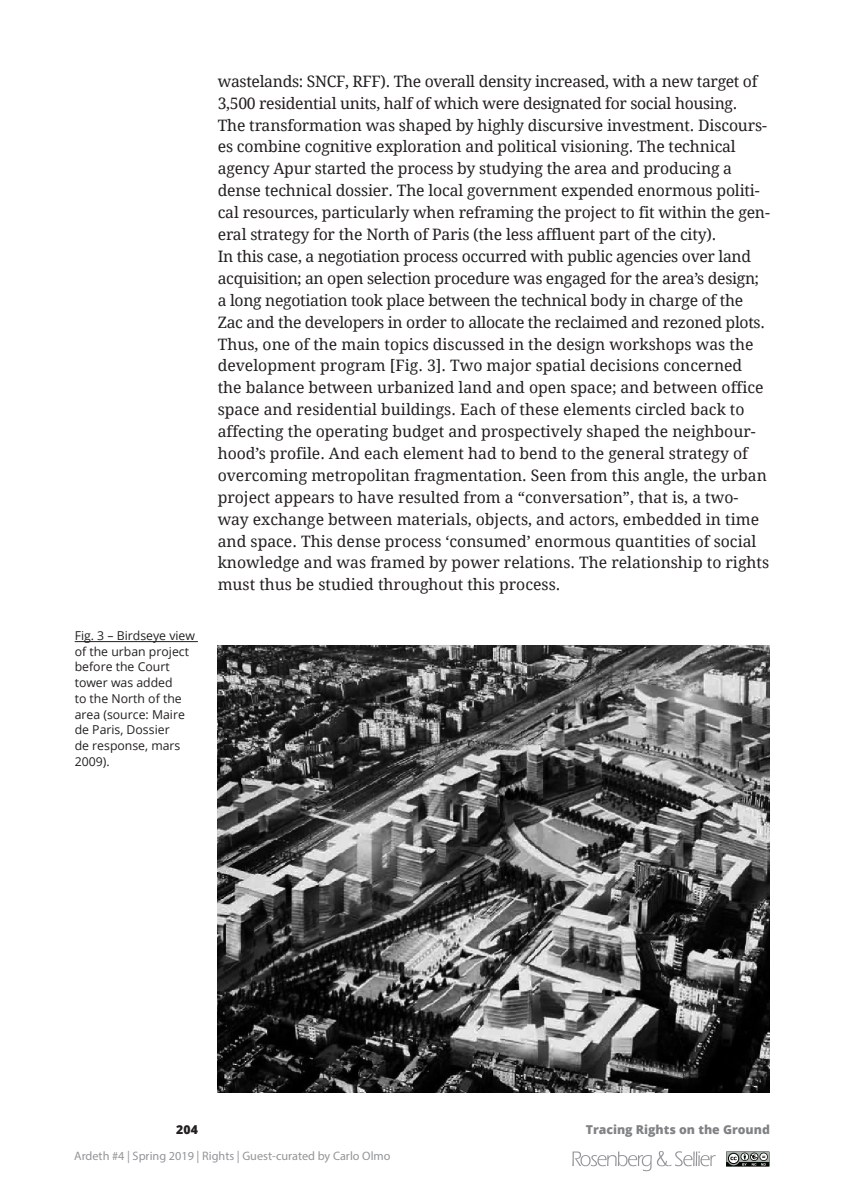
<style>
.page{position:relative;width:843px;height:1190px;background:#fff}
.page>*{position:absolute;margin:0;border:0;box-sizing:border-box;transform-origin:0 0}
.t1{font:15.75px/21.9px "Droid Serif";letter-spacing:-.01em;color:#231f20}
.t2{font:12.25px/15.8px "Open Sans";color:#231f20}
.t3{font:12.25px "Myriad Pro";color:#939598}
.t4{font:800 12.25px "Open Sans";color:#808285}
.t5{font:800 12.25px "Open Sans";color:#231f20}
</style>
<div class="page">
<img style="left:217px;top:645px;width:552px;height:447px">
<hr style="left:75px;top:641px;width:123px;height:1px;background:#231f20">
<svg style="left:572px;top:1151px;width:143px;height:19px"></svg>
<svg style="left:726px;top:1151px;width:43px;height:15px"></svg>
<p class="t2" style="left:75px;top:627px;width:122px">Fig. 3 – Birdseye view of the urban project before the Court tower was added<br>to the North of the area (source: Maire de Paris, Dossier<br>de response, mars<br>2009).</p>
<p class="t1" style="left:217px;top:70px;width:541px">wastelands: SNCF, RFF). The overall density increased, with a new target of<br>3,500 residential units, half of which were designated for social housing.</p>
<p class="t1" style="left:217px;top:114px;width:553px">The transformation was shaped by highly discursive investment. Discours&shy;es combine cognitive exploration and political visioning. The technical agency Apur started the process by studying the area and producing a dense technical dossier. The local government expended enormous politi&shy;cal resources, particularly when reframing the project to fit within the gen&shy;eral strategy for the North of Paris (the less affluent part of the city).</p>
<p class="t1" style="left:217px;top:245px;width:548px">In this case, a negotiation process occurred with public agencies over land acquisition; an open selection procedure was engaged for the area’s design; a long negotiation took place between the technical body in charge of the Zac and the developers in order to allocate the reclaimed and rezoned plots.</p>
<p class="t1" style="left:217px;top:333px;width:552px">Thus, one of the main topics discussed in the design workshops was the development program [Fig. 3]. Two major spatial decisions concerned the balance between urbanized land and open space; and between office space and residential buildings. Each of these elements circled back to affecting the operating budget and prospectively shaped the neighbour&shy;hood’s profile. And each element had to bend to the general strategy of overcoming metropolitan fragmentation. Seen from this angle, the urban project appears to have resulted from a “conversation”, that is, a two&shy;way exchange between materials, objects, and actors, embedded in time and space. This dense process ‘consumed’ enormous quantities of social knowledge and was framed by power relations. The relationship to rights must thus be studied throughout this process.</p>
<p class="t5" style="left:176px;top:1120px;width:23px">204</p>
<p class="t4" style="left:585px;top:1120px;width:185px">Tracing Rights on the Ground</p>
<p class="t3" style="left:74px;top:1147px;width:317px">Ardeth #4 | Spring 2019 | Rights | Guest-curated by Carlo Olmo</p>
</div>
